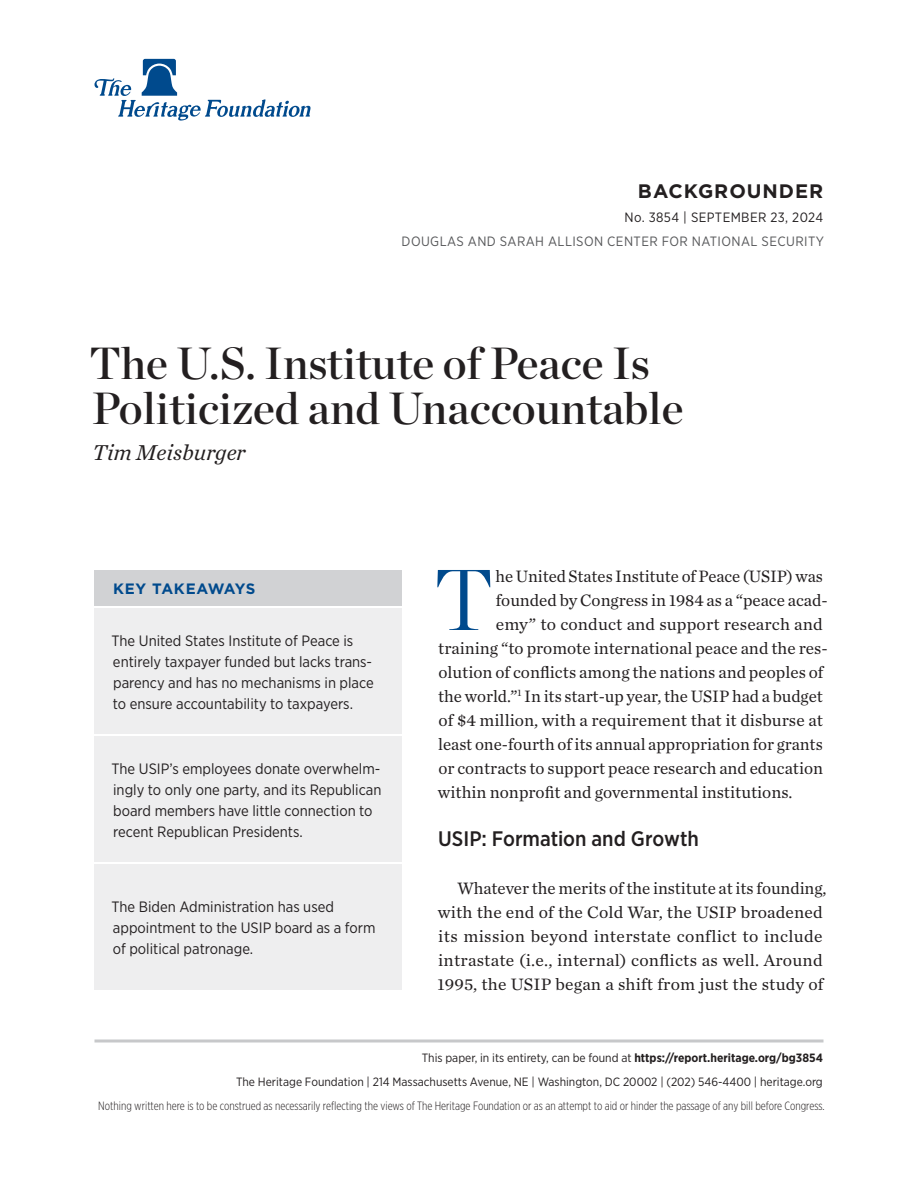
<style>
.page{position:relative;width:918px;height:1188px;background:#fff}
.page>*{position:absolute;margin:0;border:0;box-sizing:border-box;transform-origin:0 0}
.Body_Text___DROP_CAP{font:300 86.1px "Chronicle Display";color:#004a8d}
.Paper_Title{font:45px/45px "Chronicle Display Semi";color:#231f20}
.Byline{font:italic 22.5px "Chronicle Text G1";color:#231f20}
.Body_Text___H1{font:500 21px "Gotham Narrow";color:#231f20}
.t1{font:700 19.5px "Gotham";letter-spacing:.05em;color:#231f20}
.Body_Text___DROP_CAP-2{font:17.25px "Chronicle Text G1";color:#231f20}
.Body_Text{font:17.25px/24px "Chronicle Text G1";letter-spacing:.01em;color:#231f20}
.Key_Takeaways{font:15px/21px "Gotham Narrow";color:#231f20}
.Key_Takeaways___HEADER{font:700 15px "Gotham";letter-spacing:.03em;color:#004a8d}
.t2{font:13.5px "Gotham Narrow";letter-spacing:.03em;color:#57585a}
.t3{font:13.5px "Gotham Narrow";letter-spacing:.03em;color:#231f20}
.t4{font:12px/24px "Gotham Narrow";color:#231f20;text-align:right}
.t5{font:300 12px "Gotham X Narrow";color:#231f20}
.s1{font-weight:700}
</style>
<div class="page">
<hr style="left:94px;top:1040px;width:730px;height:2px;background:#c7c8ca">
<svg style="left:94px;top:59px;width:216px;height:62px"></svg>
<div style="left:94px;top:608px;width:308px;height:126px;background:#eeeeef"></div>
<div style="left:94px;top:570px;width:308px;height:36px;background:#d1d2d4"></div>
<div style="left:94px;top:736px;width:308px;height:126px;background:#eeeeef"></div>
<div style="left:94px;top:864px;width:308px;height:126px;background:#eeeeef"></div>
<p class="t1" style="left:638px;top:178px;width:187px">BACKGROUNDER</p>
<p class="t3" style="left:625px;top:209px;width:200px">No. 3854 | September 23, 2024</p>
<p class="t2" style="left:402px;top:233px;width:241px">DOUGLAS AND SARAH ALLISON CENTER</p>
<p class="t2" style="left:662px;top:233px;width:164px">FOR NATIONAL SECURITY</p>
<p class="Paper_Title" style="left:90px;top:338px;width:595px">The U.S. Institute of Peace Is<br>Politicized and Unaccountable</p>
<p class="Byline" style="left:92px;top:436px;width:155px">Tim Meisburger</p>
<p class="Key_Takeaways___HEADER" style="left:113px;top:579px;width:144px">KEY TAKEAWAYS</p>
<p class="Key_Takeaways" style="left:112px;top:630px;width:264px">The United States Institute of Peace is entirely taxpayer funded but lacks trans&shy;parency and has no mechanisms in place to ensure accountability to taxpayers.</p>
<p class="Key_Takeaways" style="left:112px;top:758px;width:271px">The USIP’s employees donate overwhelm&shy;ingly to only one party, and its Republican board members have little connection to recent Republican Presidents.</p>
<p class="Key_Takeaways" style="left:112px;top:896px;width:265px">The Biden Administration has used appointment to the USIP board as a form of political patronage.</p>
<p class="Body_Text___DROP_CAP" style="left:434px;top:534px;width:60px">T</p>
<p class="Body_Text___DROP_CAP-2" style="left:496px;top:563px;width:329px">he United States Institute of Peace (USIP) was</p>
<p class="Body_Text___DROP_CAP-2" style="left:496px;top:587px;width:334px">founded by Congress in 1984 as a “peace acad-</p>
<p class="Body_Text___DROP_CAP-2" style="left:496px;top:611px;width:328px">emy” to conduct and support research and</p>
<p class="Body_Text___DROP_CAP-2" style="left:438px;top:635px;width:391px">training “to promote international peace and the res-</p>
<p class="Body_Text___DROP_CAP-2" style="left:438px;top:659px;width:387px">olution of conflicts among the nations and peoples of</p>
<p class="Body_Text___DROP_CAP-2" style="left:438px;top:683px;width:386px">the world.”<sup>1</sup> In its start-up year, the USIP had a budget</p>
<p class="Body_Text___DROP_CAP-2" style="left:438px;top:707px;width:386px">of $4 million, with a requirement that it disburse at</p>
<p class="Body_Text___DROP_CAP-2" style="left:438px;top:731px;width:386px">least one-fourth of its annual appropriation for grants</p>
<p class="Body_Text___DROP_CAP-2" style="left:438px;top:755px;width:386px">or contracts to support peace research and education</p>
<p class="Body_Text___DROP_CAP-2" style="left:438px;top:779px;width:356px">within nonprofit and governmental institutions.</p>
<p class="Body_Text___H1" style="left:438px;top:825px;width:262px">USIP: Formation and Growth</p>
<p class="Body_Text" style="left:438px;top:875px;width:390px;text-indent:20px">Whatever the merits of the institute at its founding, with the end of the Cold War, the USIP broadened its mission beyond interstate conflict to include intrastate (i.e., internal) conflicts as well. Around 1995, the USIP began a shift from just the study of</p>
<p class="t4" style="left:236px;top:1046px;width:588px">This paper, in its entirety, can be found at <span class="s1">https://report.heritage.org/bg3854<br></span>The Heritage Foundation | 214 Massachusetts Avenue, NE | Washington, DC 20002 | (202) 546-4400 | heritage.org</p>
<p class="t5" style="left:98px;top:1099px;width:728px">Nothing written here is to be construed as necessarily reflecting the views of The Heritage Foundation or as an attempt to aid or hinder the passage of any bill before Congress.</p>
</div>
